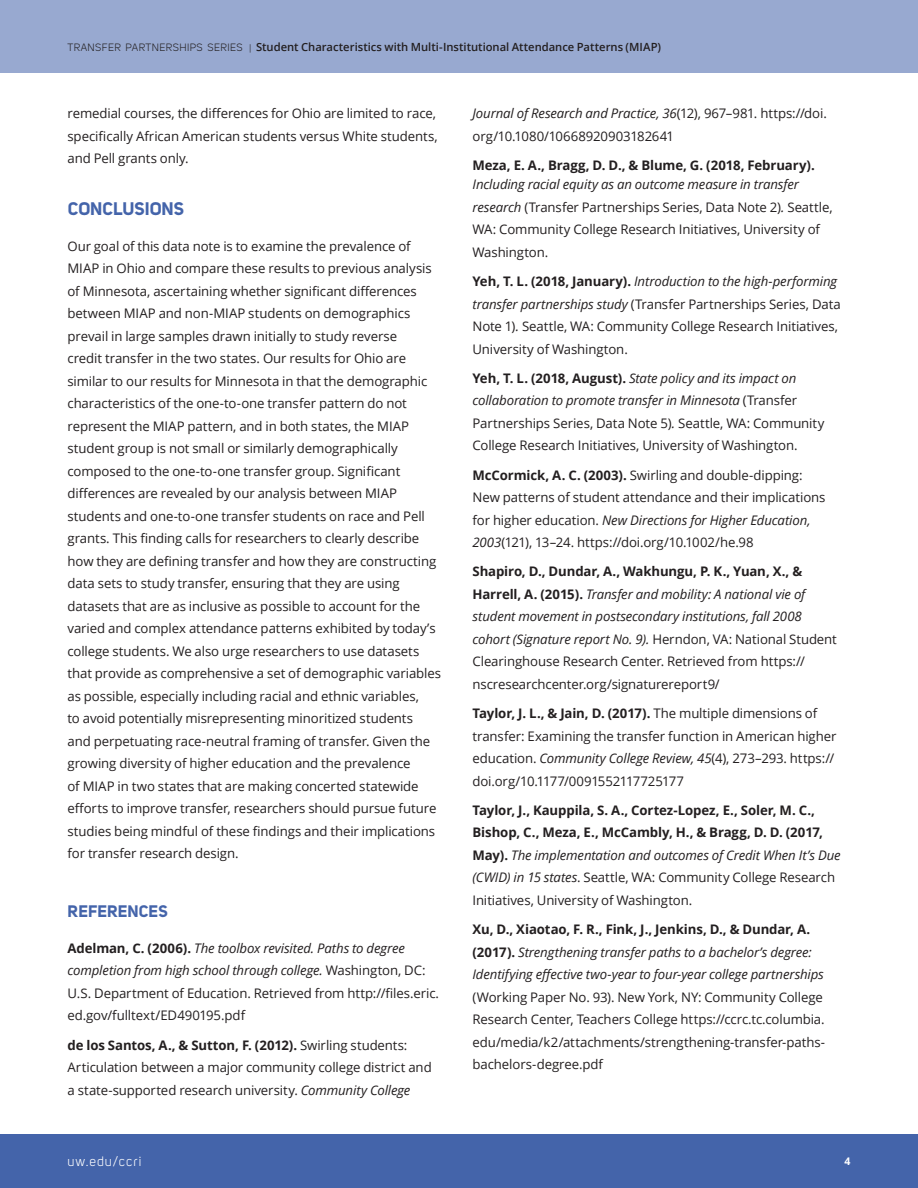
<style>
.page{position:relative;width:918px;height:1188px;background:#fff}
.page>*{position:absolute;margin:0;border:0;box-sizing:border-box;transform-origin:0 0}
.t1{font:700 18px "Uni Sans";color:#4464aa}
.t2{font:700 16.5px "Uni Sans";color:#4464aa}
.t3{font:13.5px "Uni Sans";letter-spacing:.08em;color:#fff}
.t4{font:13.2px/22.5px "Open Sans";letter-spacing:-.01em;color:#231f20}
.t5{font:700 13.2px/22.5px "Open Sans";letter-spacing:-.005em;color:#231f20}
.t6{font:italic 13.2px/19.5px "Open Sans";letter-spacing:-.01em;color:#231f20}
.t7{font:600 11.25px "Open Sans";color:#231f20}
.t8{font:700 10.5px "Open Sans";color:#fff}
.s1{font-family:"Uni Sans";font-weight:400;font-size:10.5px}
.s2{font-family:"Uni Sans";font-weight:400;font-size:9px}
.s3{font-weight:700}
.s4{font-style:italic}
.s5{font-weight:700;font-style:normal}
.s6{font-weight:400;font-style:italic}
.s7{font-weight:400}
</style>
<div class="page">
<div style="left:0;top:1134px;width:918px;height:54px;background:#4464aa"></div>
<div style="left:0;top:0;width:918px;height:73px;background:#98a9d0"></div>
<p class="t7" style="left:68px;top:39px;width:595px"><span class="s1">TRANSFER PARTNERSHIPS SERIES</span> <span class="s2">|</span> Student Characteristics with Multi-Institutional Attendance Patterns (MIAP)</p>
<p class="t4" style="left:68px;top:102px;width:372px">remedial courses, the differences for Ohio are limited to race, specifically African American students versus White students, and Pell grants only.</p>
<p class="t1" style="left:68px;top:197px;width:118px">CONCLUSIONS</p>
<p class="t4" style="left:68px;top:234px;width:375px">Our goal of this data note is to examine the prevalence of MIAP in Ohio and compare these results to previous analysis of Minnesota, ascertaining whether significant differences between MIAP and non-MIAP students on demographics prevail in large samples drawn initially to study reverse<br>credit transfer in the two states. Our results for Ohio are similar to our results for Minnesota in that the demographic characteristics of the one-to-one transfer pattern do not represent the MIAP pattern, and in both states, the MIAP student group is not small or similarly demographically composed to the one-to-one transfer group. Significant differences are revealed by our analysis between MIAP students and one-to-one transfer students on race and Pell grants. This finding calls for researchers to clearly describe how they are defining transfer and how they are constructing data sets to study transfer, ensuring that they are using datasets that are as inclusive as possible to account for the varied and complex attendance patterns exhibited by today’s college students. We also urge researchers to use datasets that provide as comprehensive a set of demographic variables as possible, especially including racial and ethnic variables,<br>to avoid potentially misrepresenting minoritized students<br>and perpetuating race-neutral framing of transfer. Given the growing diversity of higher education and the prevalence<br>of MIAP in two states that are making concerted statewide efforts to improve transfer, researchers should pursue future studies being mindful of these findings and their implications for transfer research design.</p>
<p class="t2" style="left:68px;top:901px;width:102px">REFERENCES</p>
<p class="t4" style="left:68px;top:936px;width:373px"><span class="s3">Adelman, C. (2006).</span> <span class="s4">The toolbox revisited. Paths to degree completion from high school through college.</span> Washington, DC:<br>U.S. Department of Education. Retrieved from http://files.eric. ed.gov/fulltext/ED490195.pdf</p>
<p class="t4" style="left:68px;top:1033px;width:366px"><span class="s3">de los Santos, A., &amp; Sutton, F. (2012).</span> Swirling students:<br>Articulation between a major community college district and a state-supported research university. <span class="s4">Community College</span></p>
<p class="t4" style="left:472px;top:102px;width:356px"><span class="s4">Journal of Research and Practice, 36</span>(12), 967–981. https://doi. org/10.1080/10668920903182641</p>
<p class="t6" style="left:472px;top:155px;width:344px"><span class="s5">Meza, E. A., Bragg, D. D., &amp; Blume, G. (2018, February).<br></span>Including racial equity as an outcome measure in transfer</p>
<p class="t4" style="left:472px;top:195px;width:362px"><span class="s4">research</span> (Transfer Partnerships Series, Data Note 2)<span class="s4">.</span> Seattle,<br>WA: Community College Research Initiatives, University of<br>Washington.</p>
<p class="t4" style="left:472px;top:270px;width:370px"><span class="s3">Yeh, T. L. (2018, January).</span> <span class="s4">Introduction to the high-performing transfer partnerships study</span> (Transfer Partnerships Series, Data Note 1)<span class="s4">.</span> Seattle, WA: Community College Research Initiatives, University of Washington.</p>
<p class="t4" style="left:472px;top:366px;width:353px"><span class="s3">Yeh, T. L. (2018, August).</span> <span class="s4">State policy and its impact on collaboration to promote transfer in Minnesota</span> (Transfer Partnerships Series, Data Note 5)<span class="s4">.</span> Seattle, WA: Community College Research Initiatives, University of Washington.</p>
<p class="t4" style="left:472px;top:463px;width:354px"><span class="s3">McCormick, A. C. (2003).</span> Swirling and double-dipping:<br>New patterns of student attendance and their implications for higher education. <span class="s4">New Directions for Higher Education, 2003</span>(121), 13–24. https://doi.org/10.1002/he.98</p>
<p class="t4" style="left:472px;top:560px;width:366px"><span class="s3">Shapiro, D., Dundar, A., Wakhungu, P. K., Yuan, X., &amp; Harrell, A. (2015).</span> <span class="s4">Transfer and mobility: A national vie of student movement in postsecondary institutions, fall 2008 cohort (Signature report No. 9).</span> Herndon, VA: National Student Clearinghouse Research Center. Retrieved from https:// nscresearchcenter.org/signaturereport9/</p>
<p class="t4" style="left:472px;top:702px;width:365px"><span class="s3">Taylor, J. L., &amp; Jain, D. (2017).</span> The multiple dimensions of transfer: Examining the transfer function in American higher education. <span class="s4">Community College Review, 45</span>(4), 273–293. https:// doi.org/10.1177/0091552117725177</p>
<p class="t5" style="left:472px;top:798px;width:370px">Taylor, J., Kauppila, S. A., Cortez-Lopez, E., Soler, M. C., Bishop, C., Meza, E., McCambly, H., &amp; Bragg, D. D. (2017, May). <span class="s6">The implementation and outcomes of Credit When It’s Due (CWID) in 15 states</span><span class="s7">. Seattle, WA: Community College Research Initiatives, University of Washington.</span></p>
<p class="t4" style="left:472px;top:918px;width:354px"><span class="s3">Xu, D., Xiaotao, F. R., Fink, J., Jenkins, D., &amp; Dundar, A. (2017).</span> <span class="s4">Strengthening transfer paths to a bachelor’s degree:<br>Identifying effective two-year to four-year college partnerships </span>(Working Paper No. 93). New York, NY: Community College Research Center, Teachers College https://ccrc.tc.columbia. edu/media/k2/attachments/strengthening-transfer-paths&shy;bachelors-degree.pdf</p>
<p class="t3" style="left:68px;top:1153px;width:75px">uw.edu/ccri</p>
<p class="t8" style="left:845px;top:1154px;width:7px">4</p>
</div>
